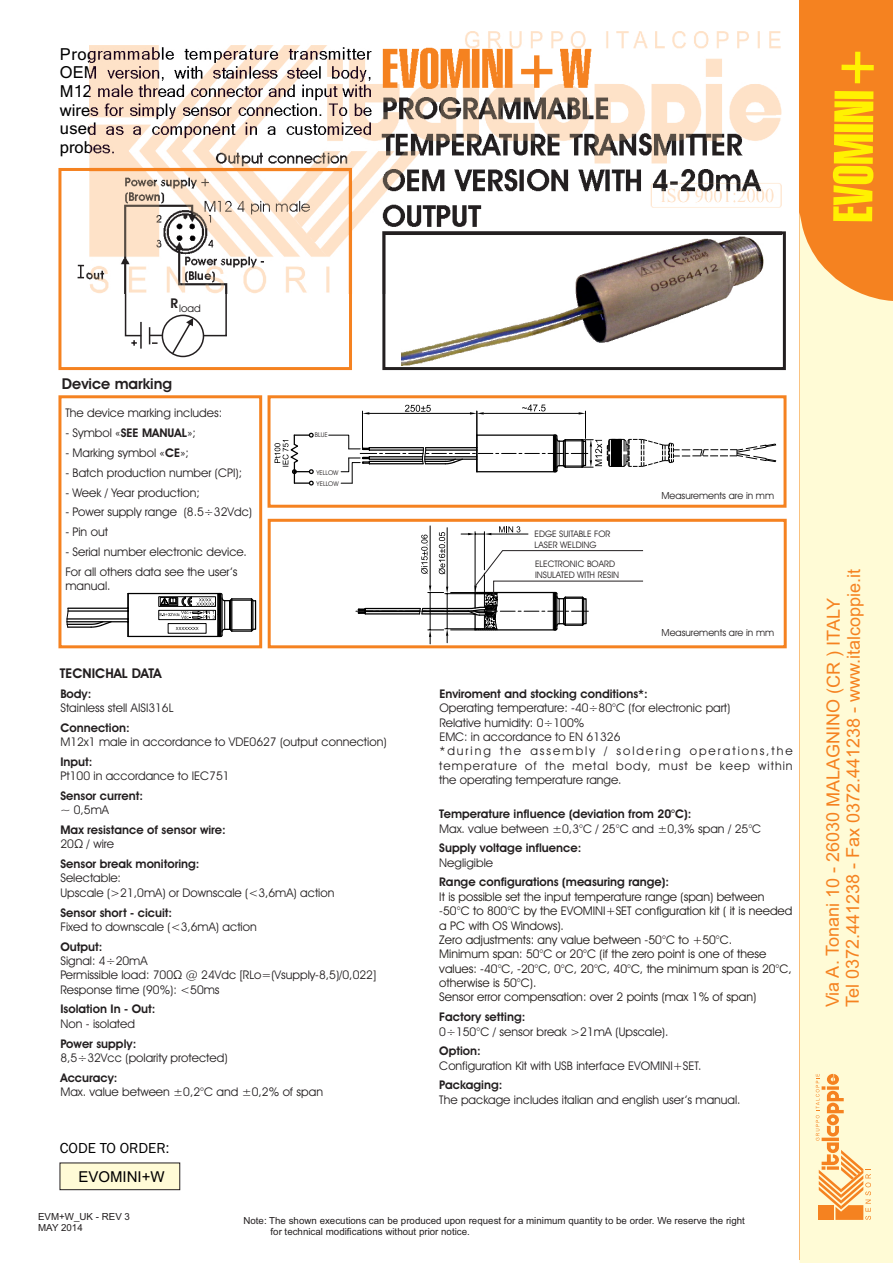
<style>
.page{position:relative;width:893px;height:1263px;background:#fff}
.page>*{position:absolute;margin:0;border:0;box-sizing:border-box;transform-origin:0 0}
.t1{font:54px "Swiss 911 BT Extra Compressed";color:#fff101}
.t2{font:18px/20.2px "Arial";color:#f58220}
.t3{font:16.5px "Microsoft Sans Serif";color:#000}
.t4{font:600 15px "Avant Garde IT Cby BT";color:#231f20}
.t5{font:15px "Franklin Gothic";color:#000}
.t6{font:15px "Microsoft Sans Serif";color:#000}
.t7{font:600 13.5px "Avant Garde IT Cby BT";color:#231f20}
.t8{font:12px/14.4px "Avant Garde IT Cby BT";color:#231f20}
.t9{font:12px/14.4px "Avant Garde IT Cby BT";color:#1f1a17}
.t10{font:600 12px "Avant Garde IT Cby BT";color:#231f20}
.t11{font:10.5px "Avant Garde IT Cby BT";color:#231f20}
.t12{font:9.75px/10.9px "Arial";color:#231f20}
.t13{font:9.75px "Avant Garde IT Cby BT";color:#231f20}
.t14{font:9px/10.8px "Avant Garde IT Cby BT";color:#231f20}
.t15{font:6.6px "Avant Garde IT Cby BT";color:#231f20}
.s1{font-weight:600}
.s2{font-family:"Microsoft Sans Serif"}
</style>
<div class="page">
<svg style="left:59px;top:1162px;width:122px;height:28px;background:#ede9c8"></svg>
<div style="left:162px;top:315px;width:42px;height:42px;border:2px solid #231f20;border-radius:50%"></div>
<svg style="left:124px;top:293px;width:103px;height:61px"></svg>
<svg style="left:78px;top:265px;width:6px;height:13px"></svg>
<div style="left:58px;top:168px;width:294px;height:202px;border:3px solid #f58220"></div>
<div style="left:268px;top:395px;width:518px;height:113px;border:3px solid #f58220"></div>
<div style="left:382px;top:231px;width:404px;height:139px;border:3px solid #231f20"></div>
<svg style="left:275px;top:432px;width:39px;height:54px"></svg>
<svg style="left:328px;top:404px;width:448px;height:80px"></svg>
<svg style="left:356px;top:526px;width:287px;height:118px"></svg>
<div style="left:268px;top:519px;width:519px;height:129px;border:3px solid #f58220"></div>
<div style="left:58px;top:395px;width:204px;height:253px;border:3px solid #f58220"></div>
<img style="left:402px;top:293px;width:328px;height:72px">
<hr style="left:68px;top:608px;width:60px;height:1px;background:#000">
<hr style="left:68px;top:610px;width:60px;height:2px;background:#000">
<hr style="left:67px;top:621px;width:61px;height:1px;background:#000">
<hr style="left:67px;top:618px;width:61px;height:1px;background:#000">
<svg style="left:66px;top:608px;width:47px;height:20px"></svg>
<svg style="left:127px;top:592px;width:130px;height:46px"></svg>
<div style="left:159px;top:610px;width:57px;height:10px;border:1px solid #000"></div>
<div style="left:800px;top:0;width:93px;height:1259px;background:#f58220"></div>
<svg style="left:799px;top:212px;width:94px;height:1051px;background:#fef1c7"></svg>
<img style="left:89px;top:31px;width:692px;height:262px">
<svg style="left:816px;top:1074px;width:55px;height:146px"></svg>
<h3 class="t3" style="left:60px;top:141px;width:57px">probes.</h3>
<p class="t11" style="left:170px;top:304px;width:32px"><sup>R</sup>load</p>
<p class="t4" style="left:62px;top:378px;width:112px">Device marking</p>
<p class="t8" style="left:65px;top:407px;width:158px">The device marking includes:</p>
<p class="t8" style="left:65px;top:427px;width:132px">- Symbol «<span class="s1">SEE MANUAL</span>»;</p>
<p class="t8" style="left:65px;top:447px;width:125px">- Marking symbol «<span class="s1">CE</span>»;</p>
<p class="t8" style="left:65px;top:466px;width:178px">- Batch production number (CPI);</p>
<p class="t8" style="left:65px;top:486px;width:136px">- Week / Year production;</p>
<p class="t8" style="left:65px;top:506px;width:188px">- Power supply range (8.5÷32Vdc)</p>
<p class="t8" style="left:65px;top:526px;width:44px">- Pin out</p>
<p class="t8" style="left:65px;top:543px;width:183px;line-height:19.8px">- Serial number electronic device.<br>For all others data see the user’s</p>
<p class="t8" style="left:65px;top:580px;width:47px">manual.</p>
<p class="t15" style="left:315px;top:432px;width:14px">BLUE</p>
<p class="t15" style="left:316px;top:470px;width:24px">YELLOW</p>
<p class="t15" style="left:317px;top:481px;width:24px">YELLOW</p>
<p class="t7" style="left:60px;top:667px;width:103px">TECNICHAL DATA</p>
<p class="t10" style="left:60px;top:689px;width:33px">Body:</p>
<p class="t8" style="left:60px;top:702px;width:115px">Stainless stell AISI316L</p>
<p class="t10" style="left:60px;top:723px;width:71px">Connection:</p>
<p class="t8" style="left:60px;top:736px;width:328px">M12x1 male in accordance to VDE0627 (output connection)</p>
<p class="t10" style="left:60px;top:757px;width:34px">Input:</p>
<p class="t8" style="left:60px;top:770px;width:171px">Pt100 in accordance to IEC751</p>
<p class="t10" style="left:60px;top:791px;width:84px">Sensor current:</p>
<p class="t8" style="left:60px;top:804px;width:50px">~ 0,5mA</p>
<p class="t10" style="left:60px;top:825px;width:167px">Max resistance of sensor wire:</p>
<p class="t8" style="left:60px;top:838px;width:55px">20Ω / wire</p>
<p class="t10" style="left:60px;top:859px;width:141px">Sensor break monitoring:</p>
<p class="t8" style="left:60px;top:872px;width:275px">Selectable:<br>Upscale (&gt;21,0mA) or Downscale (&lt;3,6mA) action</p>
<p class="t10" style="left:60px;top:907px;width:113px">Sensor short - cicuit:</p>
<p class="t8" style="left:60px;top:920px;width:198px">Fixed to downscale (&lt;3,6mA) action</p>
<p class="t10" style="left:60px;top:941px;width:44px">Output:</p>
<p class="t8" style="left:60px;top:955px;width:317px">Signal: 4÷20mA<br>Permissible load: 700Ω @ 24Vdc [RLo=(Vsupply-8,5)/0,022]<br>Response time (90%): &lt;50ms</p>
<p class="t10" style="left:60px;top:1004px;width:97px">Isolation In - Out:</p>
<p class="t8" style="left:60px;top:1017px;width:76px">Non - isolated</p>
<p class="t10" style="left:60px;top:1038px;width:77px">Power supply:</p>
<p class="t8" style="left:60px;top:1051px;width:169px">8,5÷32Vcc (polarity protected)</p>
<p class="t10" style="left:60px;top:1072px;width:59px">Accuracy:</p>
<p class="t8" style="left:60px;top:1086px;width:264px">Max. value between ±0,2°C and ±0,2% of span</p>
<p class="t5" style="left:60px;top:1142px;width:111px">CODE TO ORDER<span class="s2">:</span></p>
<p class="t6" style="left:78px;top:1171px;width:88px">EVOMINI+W</p>
<p class="t14" style="left:535px;top:529px;width:77px">EDGE SUITABLE FOR<br>LASER WELDING</p>
<p class="t14" style="left:535px;top:559px;width:86px">ELECTRONIC BOARD<br>INSULATED WITH RESIN</p>
<p class="t13" style="left:661px;top:492px;width:114px">Measurements are in mm</p>
<p class="t13" style="left:662px;top:629px;width:114px">Measurements are in mm</p>
<p class="t10" style="left:439px;top:689px;width:210px">Enviroment and stocking conditions*:</p>
<p class="t8" style="left:439px;top:702px;width:355px">Operating temperature: -40÷80°C (for electronic part)<br>Relative humidity: 0÷100%<br>EMC: in accordance to EN 61326<br>*during the assembly / soldering operations,the temperature of the metal body, must be keep within the operating temperature range.</p>
<p class="t10" style="left:439px;top:809px;width:254px">Temperature influence (deviation from 20°C):</p>
<p class="t8" style="left:439px;top:822px;width:323px">Max. value between ±0,3°C / 25°C and ±0,3% span / 25°C</p>
<p class="t10" style="left:439px;top:843px;width:144px">Supply voltage influence:</p>
<p class="t8" style="left:439px;top:856px;width:55px">Negligible</p>
<p class="t10" style="left:439px;top:877px;width:231px">Range configurations (measuring range):</p>
<p class="t9" style="left:439px;top:890px;width:355px">It is possible set the input temperature range (span) between -50°C to 800°C by the EVOMINI+SET configuration kit ( it is needed a PC with OS Windows).<br>Zero adjustments: any value between -50°C to +50°C.<br>Minimum span: 50°C or 20°C (if the zero point is one of these values: -40°C, -20°C, 0°C, 20°C, 40°C, the minimum span is 20°C, otherwise is 50°C).<br>Sensor error compensation: over 2 points (max 1% of span)</p>
<p class="t10" style="left:439px;top:1012px;width:88px">Factory setting:</p>
<p class="t8" style="left:439px;top:1025px;width:231px">0÷150°C / sensor break &gt;21mA (Upscale).</p>
<p class="t10" style="left:439px;top:1046px;width:43px">Option:</p>
<p class="t8" style="left:439px;top:1059px;width:264px">Configuration Kit with USB interface EVOMINI+SET.</p>
<p class="t10" style="left:439px;top:1080px;width:65px">Packaging:</p>
<p class="t8" style="left:439px;top:1093px;width:303px">The package includes italian and english user’s manual.</p>
<p class="t12" style="left:38px;top:1212px;width:93px">EVM+W_UK - REV 3<br>MAY 2014</p>
<p class="t12" style="left:271px;top:1216px;width:476px;text-indent:-27px">Note: The shown executions can be produced upon request for a minimum quantity to be order. We reserve the right for technical modifications without prior notice.</p>
<h1 class="t1" style="left:830px;top:222px;width:179px;rotate:-89deg">EVOMINI+</h1>
<h2 class="t2" style="left:824px;top:1007px;width:440px;rotate:-90deg">Via A. Tonani 10 - 26030 MALAGNINO (CR ) ITALY<br>Tel 0372.441238 - Fax 0372.441238 - www.italcoppie.it</h2>
</div>
